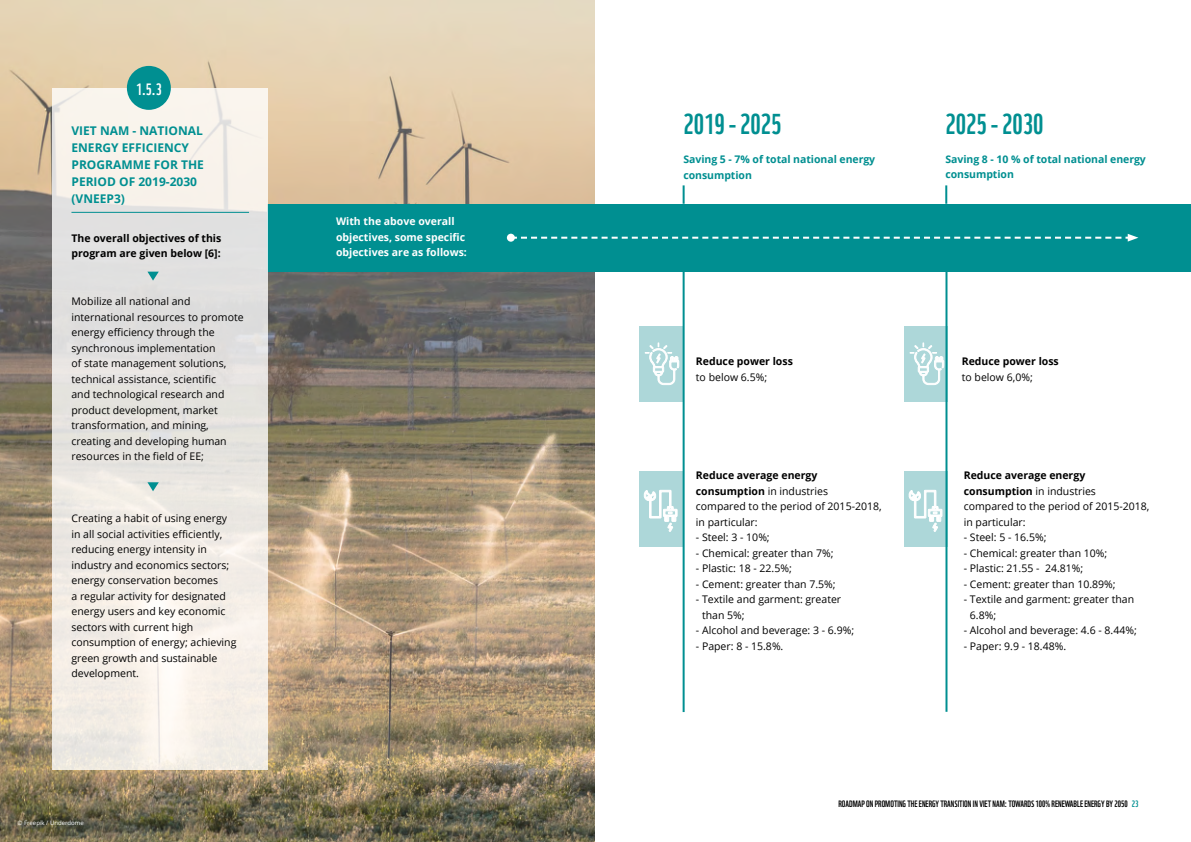
<style>
.page{position:relative;width:1191px;height:842px;background:#fff}
.page>*{position:absolute;margin:0;border:0;box-sizing:border-box;transform-origin:0 0}
.t1{font:28px "WWF Vietnam";color:#008f91}
.t2{font:16px "WWF Vietnam";color:#fff}
.t3{font:700 12px/17px "Open Sans";color:#008f91}
.t4{font:10.5px/15.5px "Open Sans";color:#000}
.t5{font:700 10.5px/15.5px "Open Sans";letter-spacing:-.005em;color:#008f91}
.t6{font:700 10.5px/15.5px "Open Sans";color:#000}
.t7{font:700 10.5px/15.5px "Open Sans";color:#fff}
.t8{font:9px "WWF Vietnam";color:#000}
.t9{font:6px "Open Sans";color:#fff}
.s1{font-weight:700}
.s2{color:#008f91}
</style>
<div class="page">
<img style="left:0;top:0;width:594px;height:842px">
<div style="left:638px;top:326px;width:44px;height:75px;background:#add7d9"></div>
<div style="left:638px;top:471px;width:44px;height:76px;background:#add7d9"></div>
<div style="left:903px;top:471px;width:44px;height:76px;background:#add7d9"></div>
<div style="left:903px;top:326px;width:44px;height:75px;background:#add7d9"></div>
<div style="left:268px;top:204px;width:923px;height:68px;background:#008f91"></div>
<svg style="left:53px;top:88px;width:215px;height:682px;background:#ede9e4"></svg>
<div style="left:127px;top:66px;width:44px;height:44px;background:#008f91;border-radius:50%"></div>
<hr style="left:71px;top:212px;width:178px;height:1px;background:#008f91">
<svg style="left:147px;top:272px;width:12px;height:9px"></svg>
<svg style="left:147px;top:482px;width:12px;height:9px"></svg>
<div style="left:507px;top:234px;width:8px;height:8px;background:#fff;border-radius:50%"></div>
<svg style="left:511px;top:234px;width:627px;height:8px"></svg>
<hr style="left:682px;top:272px;width:2px;height:440px;background:#008f91">
<hr style="left:945px;top:271px;width:2px;height:441px;background:#008f91">
<svg style="left:644px;top:342px;width:36px;height:43px"></svg>
<svg style="left:909px;top:342px;width:36px;height:43px"></svg>
<svg style="left:682px;top:185px;width:2px;height:19px"></svg>
<svg style="left:945px;top:185px;width:2px;height:19px"></svg>
<svg style="left:643px;top:490px;width:34px;height:42px"></svg>
<svg style="left:908px;top:490px;width:34px;height:42px"></svg>
<h2 class="t2" style="left:136px;top:76px;width:27px">1.5.3</h2>
<p class="t3" style="left:71px;top:122px;width:134px">VIET NAM - NATIONAL<br>ENERGY EFFICIENCY<br>PROGRAMME FOR THE<br>PERIOD OF 2019-2030 (VNEEP3)</p>
<p class="t6" style="left:71px;top:230px;width:151px">The overall objectives of this program are given below [6]:</p>
<p class="t4" style="left:71px;top:293px;width:174px">Mobilize all national and international resources to promote energy efficiency through the synchronous implementation<br>of state management solutions, technical assistance, scientific<br>and technological research and product development, market transformation, and mining, creating and developing human resources in the field of EE;</p>
<p class="t4" style="left:71px;top:510px;width:166px">Creating a habit of using energy in all social activities efficiently, reducing energy intensity in industry and economics sectors; energy conservation becomes<br>a regular activity for designated energy users and key economic sectors with current high consumption of energy; achieving green growth and sustainable development.</p>
<p class="t9" style="left:18px;top:819px;width:68px">© Freepik / Underdome</p>
<p class="t7" style="left:336px;top:213px;width:132px">With the above overall objectives, some specific objectives are as follows:</p>
<h1 class="t1" style="left:683px;top:102px;width:100px">2019 - 2025</h1>
<h1 class="t1" style="left:945px;top:102px;width:100px">2025 - 2030</h1>
<p class="t5" style="left:683px;top:152px;width:193px">Saving 5 - 7% of total national energy consumption</p>
<p class="t5" style="left:945px;top:151px;width:202px">Saving 8 - 10 % of total national energy consumption</p>
<p class="t6" style="left:696px;top:353px;width:98px">Reduce power loss</p>
<p class="t4" style="left:696px;top:369px;width:73px">to below 6.5%;</p>
<p class="t4" style="left:696px;top:467px;width:187px"><span class="s1">Reduce average energy consumption</span> in industries<br>compared to the period of 2015-2018, in particular:</p>
<p class="t4" style="left:696px;top:529px;width:75px">- Steel: 3 - 10%;</p>
<p class="t4" style="left:696px;top:545px;width:139px">- Chemical: greater than 7%;</p>
<p class="t4" style="left:696px;top:560px;width:97px">- Plastic: 18 - 22.5%;</p>
<p class="t4" style="left:696px;top:576px;width:141px">- Cement: greater than 7.5%;</p>
<p class="t4" style="left:702px;top:591px;width:141px;text-indent:-6px">- Textile and garment: greater than 5%;</p>
<p class="t4" style="left:696px;top:622px;width:160px">- Alcohol and beverage: 3 - 6.9%;</p>
<p class="t4" style="left:696px;top:638px;width:89px">- Paper: 8 - 15.8%.</p>
<p class="t6" style="left:961px;top:353px;width:98px">Reduce power loss</p>
<p class="t4" style="left:961px;top:369px;width:73px">to below 6,0%;</p>
<p class="t4" style="left:963px;top:467px;width:187px"><span class="s1">Reduce average energy consumption</span> in industries<br>compared to the period of 2015-2018, in particular:</p>
<p class="t4" style="left:963px;top:529px;width:84px">- Steel: 5 - 16.5%;</p>
<p class="t4" style="left:963px;top:545px;width:145px">- Chemical: greater than 10%;</p>
<p class="t4" style="left:963px;top:560px;width:121px">- Plastic: 21.55 - 24.81%;</p>
<p class="t4" style="left:963px;top:576px;width:153px">- Cement: greater than 10.89%;</p>
<p class="t4" style="left:970px;top:591px;width:166px;text-indent:-6px">- Textile and garment: greater than<br>6.8%;</p>
<p class="t4" style="left:963px;top:622px;width:175px">- Alcohol and beverage: 4.6 - 8.44%;</p>
<p class="t4" style="left:963px;top:638px;width:104px">- Paper: 9.9 - 18.48%.</p>
<p class="t8" style="left:838px;top:797px;width:301px">ROADMAP ON PROMOTING THE ENERGY TRANSITION IN VIET NAM: TOWARDS 100% RENEWABLE ENERGY BY 2050 <span class="s2">23</span></p>
</div>
